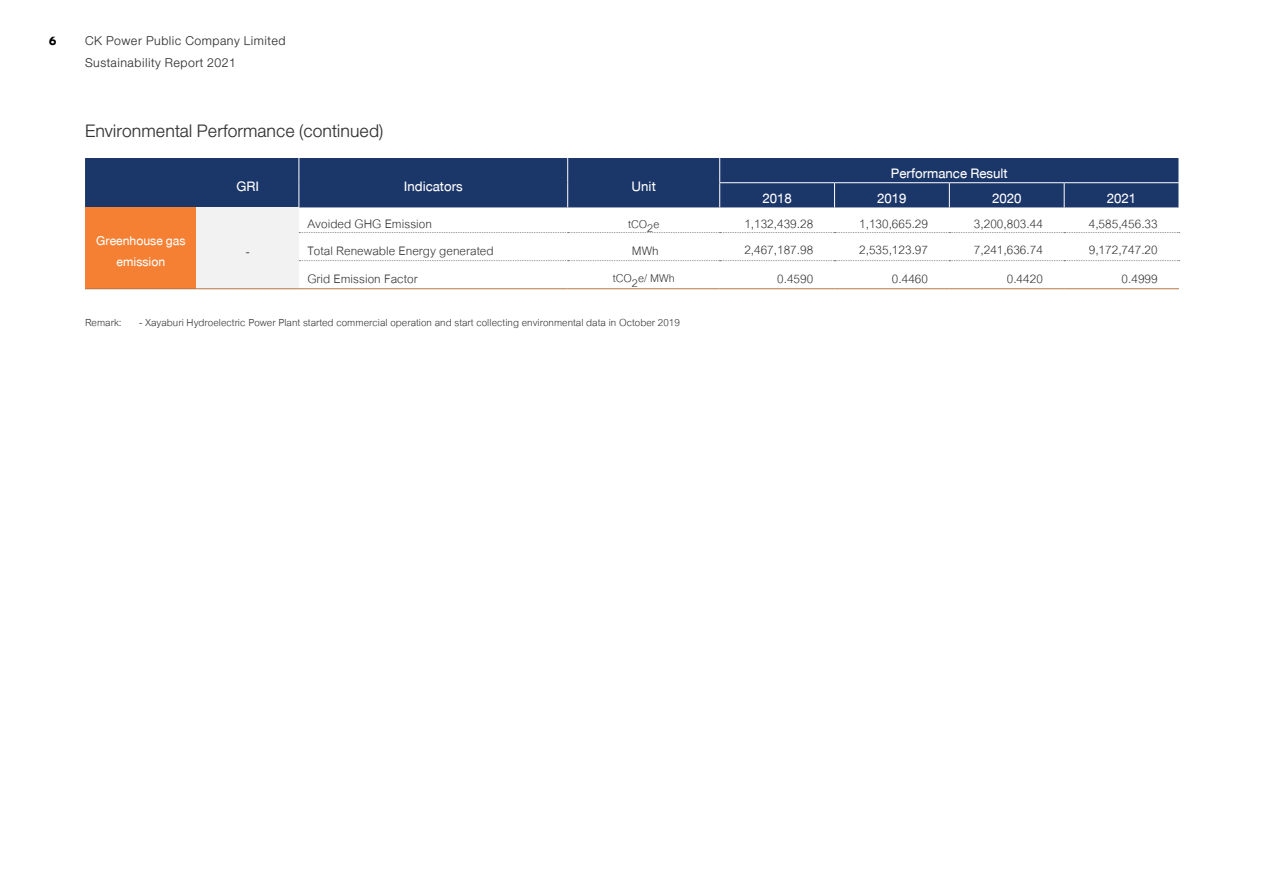
<style>
.page{position:relative;width:1263px;height:893px;background:#fff}
.page>*{position:absolute;margin:0;border:0;box-sizing:border-box;transform-origin:0 0}
.t1{font:25.5px "DB Helvethaica X 45 Li";color:#333}
.t2{font:19.5px "DB Helvethaica X";color:#fff}
.t3{font:18px "UPC Cordia";color:#333}
.t4{font:18px "DB Helvethaica X 45 Li";letter-spacing:.025em;color:#333}
.t5{font:18px/21px "DB Helvethaica X";color:#fff;text-align:center}
.t6{font:16.5px "UPC Cordia";color:#333}
.t7{font:15px "UPC Cordia";color:#333}
.t8{font:600 12px "Noir Pro";color:#000}
</style>
<div class="page">
<div style="left:85px;top:158px;width:1093px;height:49px;background:#1b3668"></div>
<div style="left:85px;top:207px;width:112px;height:82px;background:#f57f32"></div>
<div style="left:197px;top:207px;width:102px;height:82px;background:#f2f2f2"></div>
<svg style="left:299px;top:158px;width:1px;height:49px"></svg>
<svg style="left:567px;top:158px;width:1px;height:49px"></svg>
<hr style="left:719px;top:182px;width:115px;height:1px;background:#fff">
<hr style="left:834px;top:182px;width:115px;height:1px;background:#fff">
<hr style="left:949px;top:182px;width:115px;height:1px;background:#fff">
<hr style="left:1064px;top:182px;width:115px;height:1px;background:#fff">
<svg style="left:719px;top:158px;width:1px;height:49px"></svg>
<svg style="left:834px;top:183px;width:1px;height:24px"></svg>
<svg style="left:949px;top:183px;width:1px;height:24px"></svg>
<svg style="left:1064px;top:183px;width:1px;height:24px"></svg>
<svg style="left:1178px;top:158px;width:1px;height:49px"></svg>
<svg style="left:299px;top:232px;width:881px;height:1px"></svg>
<svg style="left:299px;top:260px;width:881px;height:1px"></svg>
<hr style="left:85px;top:288px;width:112px;height:1px;background:#b47645">
<hr style="left:197px;top:288px;width:102px;height:1px;background:#b47645">
<hr style="left:299px;top:288px;width:269px;height:1px;background:#b47645">
<hr style="left:568px;top:288px;width:152px;height:1px;background:#b47645">
<hr style="left:720px;top:288px;width:114px;height:1px;background:#b47645">
<hr style="left:834px;top:288px;width:115px;height:1px;background:#b47645">
<hr style="left:949px;top:288px;width:115px;height:1px;background:#b47645">
<hr style="left:1064px;top:288px;width:115px;height:1px;background:#b47645">
<p class="t8" style="left:49px;top:32px;width:9px">6</p>
<p class="t4" style="left:85px;top:31px;width:202px">CK Power Public Company Limited</p>
<p class="t4" style="left:85px;top:53px;width:152px">Sustainability Report 2021</p>
<h1 class="t1" style="left:85px;top:117px;width:300px">Environmental Performance (continued)</h1>
<p class="t2" style="left:236px;top:175px;width:24px">GRI</p>
<p class="t2" style="left:404px;top:175px;width:60px">Indicators</p>
<p class="t2" style="left:632px;top:175px;width:26px">Unit</p>
<p class="t2" style="left:891px;top:163px;width:118px">Performance Result</p>
<p class="t2" style="left:762px;top:188px;width:31px">2018</p>
<p class="t2" style="left:877px;top:188px;width:31px">2019</p>
<p class="t2" style="left:992px;top:188px;width:31px">2020</p>
<p class="t2" style="left:1107px;top:188px;width:31px">2021</p>
<p class="t5" style="left:96px;top:230px;width:91px">Greenhouse gas emission</p>
<p class="t3" style="left:246px;top:240px;width:5px">-</p>
<p class="t3" style="left:307px;top:212px;width:126px">Avoided GHG Emission</p>
<p class="t6" style="left:628px;top:213px;width:33px">tCO2e</p>
<p class="t3" style="left:744px;top:212px;width:70px">1,132,439.28</p>
<p class="t3" style="left:859px;top:212px;width:70px">1,130,665.29</p>
<p class="t3" style="left:974px;top:212px;width:70px">3,200,803.44</p>
<p class="t3" style="left:1089px;top:212px;width:70px">4,585,456.33</p>
<p class="t3" style="left:307px;top:239px;width:188px">Total Renewable Energy generated</p>
<p class="t3" style="left:632px;top:239px;width:28px">MWh</p>
<p class="t3" style="left:744px;top:238px;width:70px">2,467,187.98</p>
<p class="t3" style="left:859px;top:238px;width:70px">2,535,123.97</p>
<p class="t3" style="left:974px;top:238px;width:70px">7,241,636.74</p>
<p class="t3" style="left:1089px;top:238px;width:70px">9,172,747.20</p>
<p class="t3" style="left:307px;top:267px;width:112px">Grid Emission Factor</p>
<p class="t6" style="left:613px;top:267px;width:63px">tCO2e/ MWh</p>
<p class="t3" style="left:777px;top:267px;width:38px">0.4590</p>
<p class="t3" style="left:892px;top:267px;width:38px">0.4460</p>
<p class="t3" style="left:1007px;top:267px;width:38px">0.4420</p>
<p class="t3" style="left:1121px;top:267px;width:38px">0.4999</p>
<p class="t7" style="left:85px;top:313px;width:596px">Remark: - Xayaburi Hydroelectric Power Plant started commercial operation and start collecting environmental data in October 2019</p>
</div>
